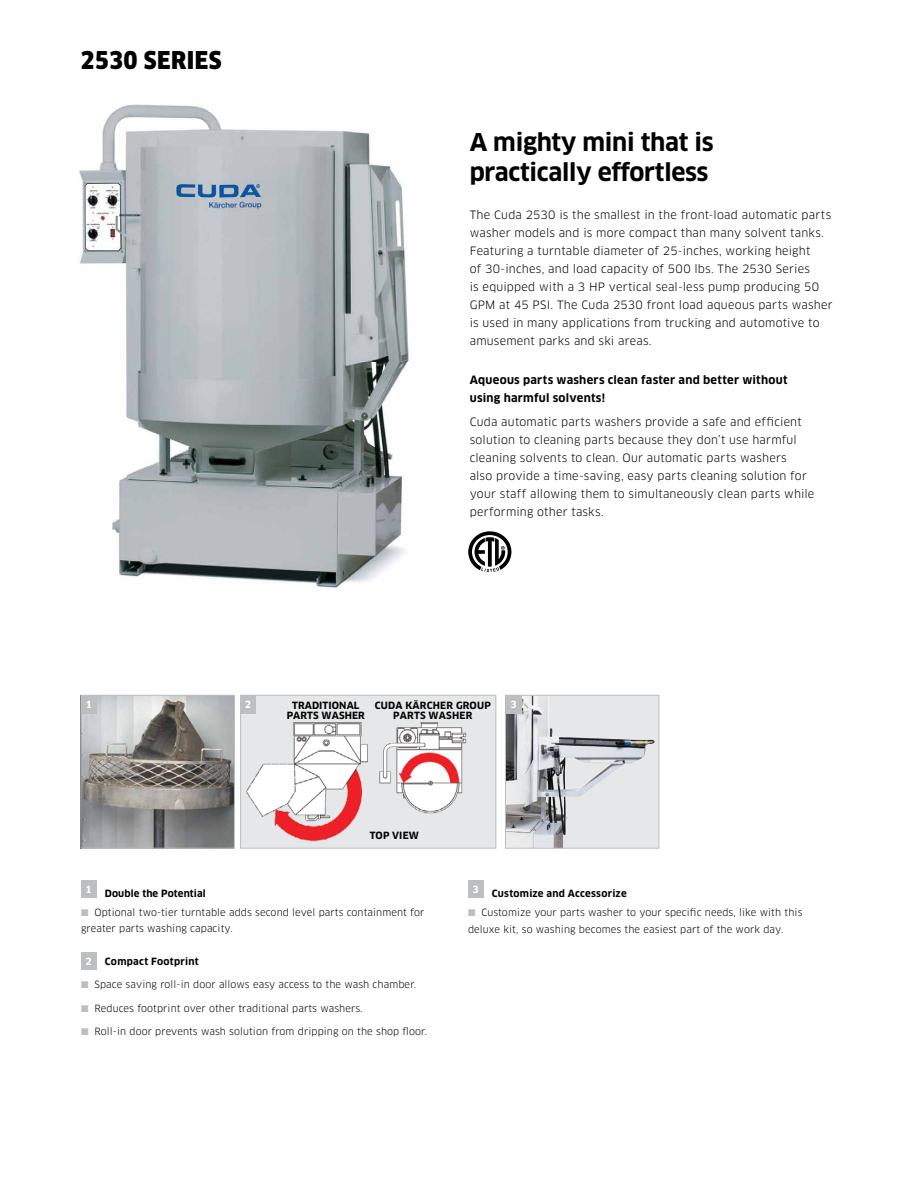
<style>
.page{position:relative;width:918px;height:1188px;background:#fff}
.page>*{position:absolute;margin:0;border:0;box-sizing:border-box;transform-origin:0 0}
.t1{font:700 24px/30px "Clan Pro";letter-spacing:-.01em;color:#000}
.t2{font:900 24px "Clan Pro Narr";letter-spacing:.02em;color:#000}
.t3{font:11.25px/18px "Clan Pro";letter-spacing:.02em;color:#000}
.t4{font:700 11.25px/18px "Clan Pro";letter-spacing:.025em;color:#000}
.t5{font:9.75px/16.5px "Clan Pro";letter-spacing:.01em;color:#000}
.t6{font:700 9.75px/10.5px "Clan Pro";letter-spacing:.02em;color:#000;text-align:center}
.t7{font:700 9.75px "Clan Pro";color:#fff}
.s1{color:#bcbec0}
</style>
<div class="page">
<img style="left:79px;top:104px;width:330px;height:484px">
<div style="left:81px;top:880px;width:15px;height:17px;background:#bcbec0"></div>
<div style="left:81px;top:952px;width:15px;height:17px;background:#bcbec0"></div>
<div style="left:468px;top:880px;width:15px;height:17px;background:#bcbec0"></div>
<svg style="left:468px;top:531px;width:43px;height:41px"></svg>
<img style="left:83px;top:697px;width:150px;height:149px">
<div style="left:81px;top:695px;width:154px;height:153px;border:1px solid #bcbec0"></div>
<div style="left:505px;top:695px;width:154px;height:153px;background:#e6e7e8"></div>
<img style="left:507px;top:697px;width:111px;height:149px">
<div style="left:505px;top:695px;width:154px;height:153px;border:1px solid #bcbec0"></div>
<div style="left:81px;top:695px;width:16px;height:19px;background:#bcbec0"></div>
<div style="left:506px;top:695px;width:15px;height:19px;background:#bcbec0"></div>
<img style="left:242px;top:697px;width:252px;height:149px">
<div style="left:240px;top:695px;width:256px;height:153px;border:1px solid #bcbec0"></div>
<div style="left:240px;top:695px;width:16px;height:19px;background:#bcbec0"></div>
<h1 class="t2" style="left:80px;top:47px;width:143px">2530 SERIES</h1>
<h1 class="t1" style="left:470px;top:128px;width:245px">A mighty mini that is practically effortless</h1>
<p class="t3" style="left:470px;top:206px;width:364px">The Cuda 2530 is the smallest in the front-load automatic parts washer models and is more compact than many solvent tanks.<br>Featuring a turntable diameter of 25-inches, working height<br>of 30-inches, and load capacity of 500 lbs. The 2530 Series<br>is equipped with a 3 HP vertical seal-less pump producing 50<br>GPM at 45 PSI. The Cuda 2530 front load aqueous parts washer is used in many applications from trucking and automotive to amusement parks and ski areas.</p>
<p class="t4" style="left:470px;top:371px;width:319px">Aqueous parts washers clean faster and better without using harmful solvents!</p>
<p class="t3" style="left:470px;top:413px;width:346px">Cuda automatic parts washers provide a safe and efficient solution to cleaning parts because they don’t use harmful cleaning solvents to clean. Our automatic parts washers<br>also provide a time-saving, easy parts cleaning solution for your staff allowing them to simultaneously clean parts while performing other tasks.</p>
<p class="t6" style="left:287px;top:700px;width:80px">TRADITIONAL<br>PARTS WASHER</p>
<p class="t6" style="left:375px;top:700px;width:118px">CUDA KÄRCHER GROUP<br>PARTS WASHER</p>
<p class="t7" style="left:86px;top:699px;width:8px">1</p>
<p class="t7" style="left:245px;top:699px;width:8px">2</p>
<p class="t7" style="left:510px;top:699px;width:8px">3</p>
<p class="t6" style="left:370px;top:831px;width:51px">TOP VIEW</p>
<p class="t7" style="left:86px;top:883px;width:8px">1</p>
<p class="t6" style="left:105px;top:889px;width:103px">Double the Potential</p>
<p class="t5" style="left:81px;top:904px;width:345px"><span class="s1">■</span> Optional two-tier turntable adds second level parts containment for greater parts washing capacity.</p>
<p class="t7" style="left:86px;top:955px;width:8px">2</p>
<p class="t6" style="left:105px;top:956px;width:95px">Compact Footprint</p>
<p class="t5" style="left:81px;top:977px;width:337px"><span class="s1">■</span> Space saving roll-in door allows easy access to the wash chamber.</p>
<p class="t5" style="left:81px;top:1000px;width:283px"><span class="s1">■</span> Reduces footprint over other traditional parts washers.</p>
<p class="t5" style="left:81px;top:1023px;width:348px"><span class="s1">■</span> Roll-in door prevents wash solution from dripping on the shop floor.</p>
<p class="t7" style="left:473px;top:883px;width:8px">3</p>
<p class="t6" style="left:492px;top:889px;width:136px">Customize and Accessorize</p>
<p class="t5" style="left:468px;top:905px;width:336px"><span class="s1">■</span> Customize your parts washer to your specific needs, like with this deluxe kit, so washing becomes the easiest part of the work day.</p>
</div>
